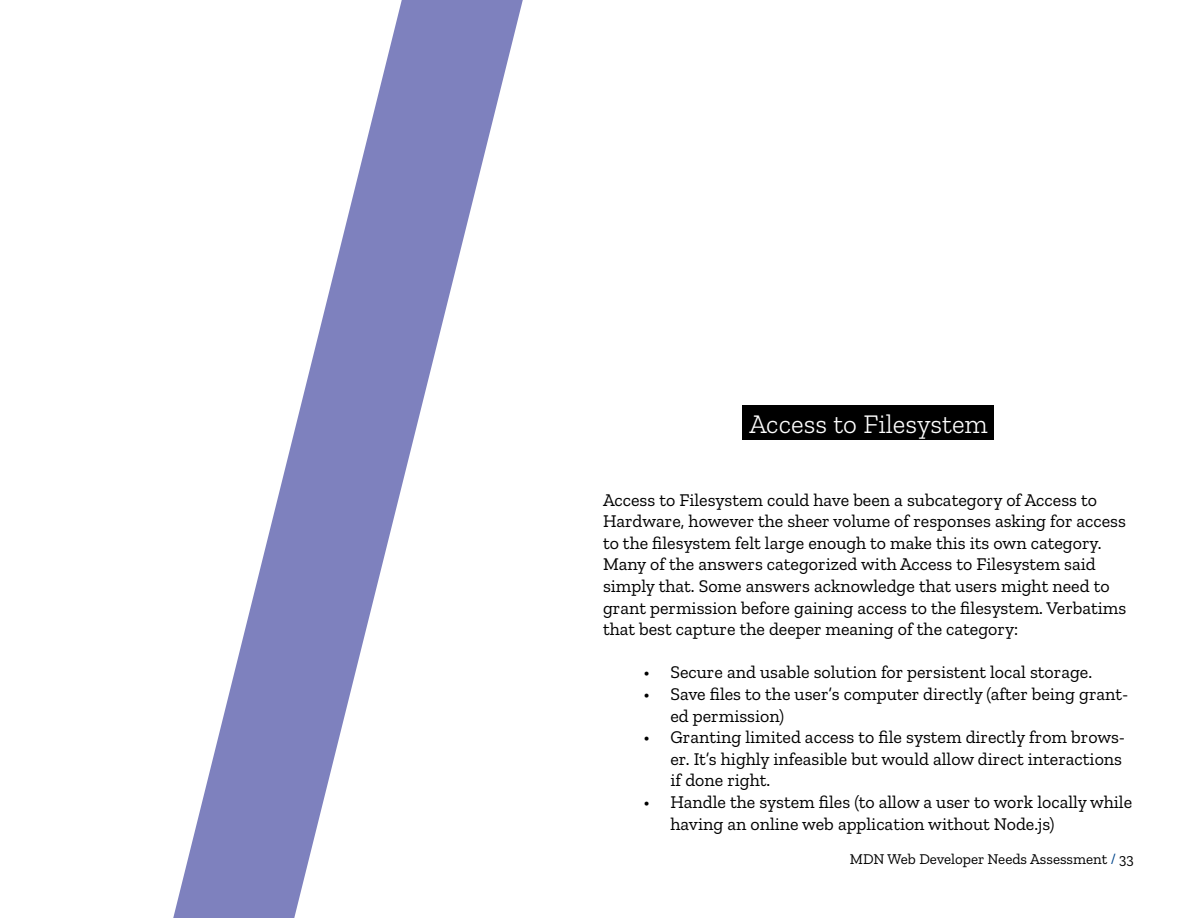
<style>
.page{position:relative;width:1188px;height:918px;background:#fff}
.page>*{position:absolute;margin:0;border:0;box-sizing:border-box;transform-origin:0 0}
.t1{font:300 27px "Zilla Slab";color:#fff}
.Body_Copy{font:18px/21.6px "Zilla Slab";color:#000}
.t2{font:15px "Zilla Slab";color:#000}
.s1{color:#00458b}
</style>
<div class="page">
<svg style="left:402px;top:0;width:121px;height:485px"></svg>
<svg style="left:173px;top:0;width:229px;height:918px"></svg>
<div style="left:743px;top:405px;width:251px;height:35px;background:#000"></div>
<h2 class="t1" style="left:749px;top:409px;width:240px">Access to Filesystem</h2>
<p class="Body_Copy" style="left:603px;top:489px;width:525px">Access to Filesystem could have been a subcategory of Access to Hardware, however the sheer volume of responses asking for access to the filesystem felt large enough to make this its own category.<br>Many of the answers categorized with Access to Filesystem said simply that. Some answers acknowledge that users might need to grant permission before gaining access to the filesystem. Verbatims that best capture the deeper meaning of the category:</p>
<p class="Body_Copy" style="left:644px;top:662px;width:450px">• Secure and usable solution for persistent local storage.</p>
<p class="Body_Copy" style="left:670px;top:683px;width:460px;text-indent:-27px">• Save files to the user’s computer directly (after being grant&shy;ed permission)</p>
<p class="Body_Copy" style="left:670px;top:727px;width:456px;text-indent:-27px">• Granting limited access to file system directly from brows&shy;er. It’s highly infeasible but would allow direct interactions if done right.</p>
<p class="Body_Copy" style="left:670px;top:791px;width:463px;text-indent:-27px">• Handle the system files (to allow a user to work locally while having an online web application without Node.js)</p>
<p class="t2" style="left:850px;top:851px;width:285px">MDN Web Developer Needs Assessment <span class="s1">/</span> 33</p>
</div>
